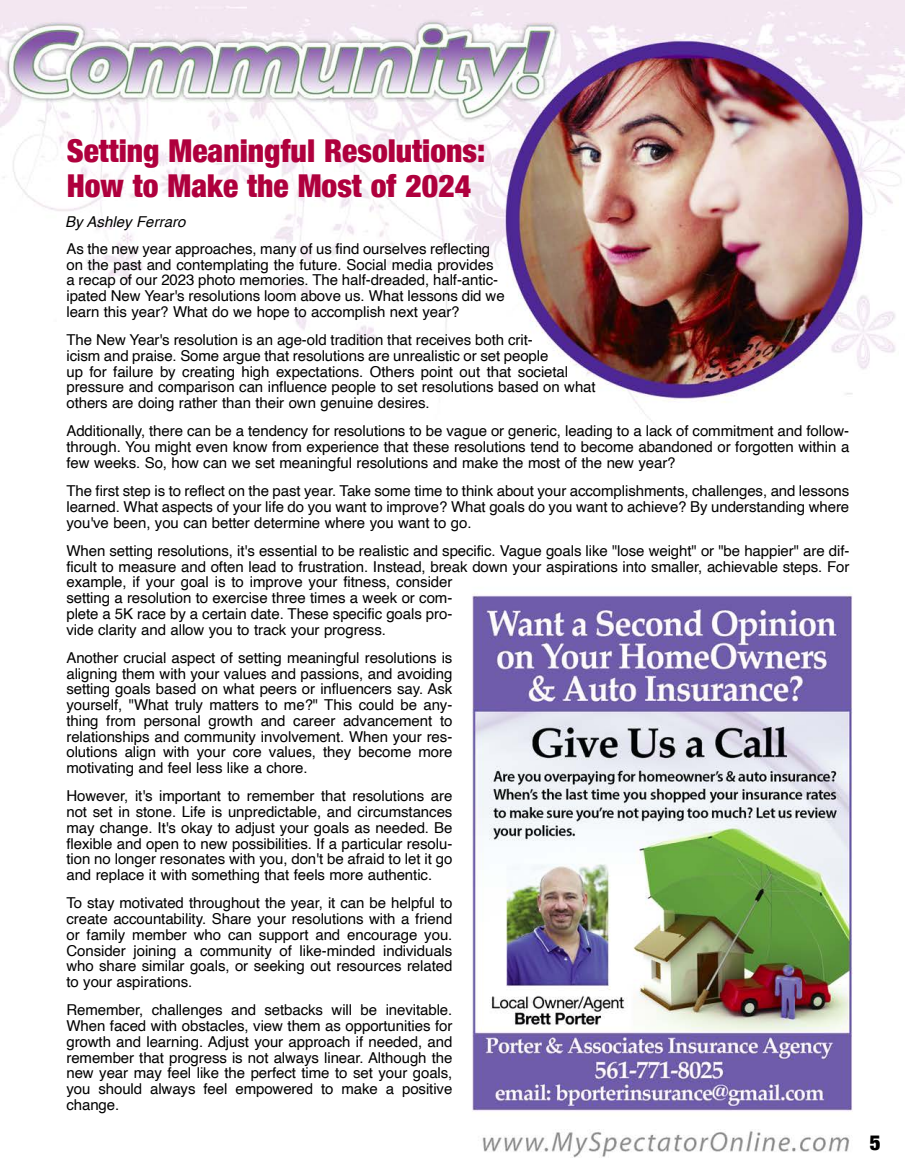
<style>
.page{position:relative;width:905px;height:1175px;background:#fff}
.page>*{position:absolute;margin:0;border:0;box-sizing:border-box;transform-origin:0 0}
.t1{font:900 condensed 31.5px/34.2px "Helvetica Neue";color:#af003d}
.t2{font:900 condensed 21px "Helvetica Neue";color:#000}
.t3{font:15px/15.8px "Helvetica";letter-spacing:-.005em;color:#000;text-align:justify}
.t4{font:italic 15px "Helvetica";color:#000}
</style>
<div class="page">
<img style="left:0;top:0;width:904px;height:1158px">
<h1 class="t1" style="left:67px;top:134px;width:420px">Setting Meaningful Resolutions:<br>How to Make the Most of 2024</h1>
<p class="t4" style="left:65px;top:215px;width:122px">By Ashley Ferraro</p>
<p class="t3" style="left:66px;top:242px;width:440px;text-align:left">As the new year approaches, many of us find ourselves reflecting on the past and contemplating the future. Social media provides a recap of our 2023 photo memories. The half-dreaded, half-antic&shy;ipated New Year's resolutions loom above us. What lessons did we learn this year? What do we hope to accomplish next year?</p>
<p class="t3" style="left:66px;top:333px;width:530px;text-align:left">The New Year's resolution is an age-old tradition that receives both crit-<br>icism and praise. Some argue that resolutions are unrealistic or set people<br>up for failure by creating high expectations. Others point out that societal pressure and comparison can influence people to set resolutions based on what others are doing rather than their own genuine desires.</p>
<p class="t3" style="left:66px;top:424px;width:784px">Additionally, there can be a tendency for resolutions to be vague or generic, leading to a lack of commitment and follow&shy;through. You might even know from experience that these resolutions tend to become abandoned or forgotten within a few weeks. So, how can we set meaningful resolutions and make the most of the new year?</p>
<p class="t3" style="left:66px;top:484px;width:784px">The first step is to reflect on the past year. Take some time to think about your accomplishments, challenges, and lessons learned. What aspects of your life do you want to improve? What goals do you want to achieve? By understanding where you've been, you can better determine where you want to go.</p>
<p class="t3" style="left:66px;top:544px;width:784px;text-align:left">When setting resolutions, it's essential to be realistic and specific. Vague goals like "lose weight" or "be happier" are dif&shy;ficult to measure and often lead to frustration. Instead, break down your aspirations into smaller, achievable steps. For example, if your goal is to improve your fitness, consider<br>setting a resolution to exercise three times a week or com-<br>plete a 5K race by a certain date. These specific goals pro-<br>vide clarity and allow you to track your progress.</p>
<p class="t3" style="left:66px;top:651px;width:387px">Another crucial aspect of setting meaningful resolutions is aligning them with your values and passions, and avoiding setting goals based on what peers or influencers say. Ask yourself, "What truly matters to me?" This could be any&shy;thing from personal growth and career advancement to relationships and community involvement. When your res&shy;olutions align with your core values, they become more motivating and feel less like a chore.</p>
<p class="t3" style="left:66px;top:789px;width:387px">However, it's important to remember that resolutions are not set in stone. Life is unpredictable, and circumstances may change. It's okay to adjust your goals as needed. Be flexible and open to new possibilities. If a particular resolu&shy;tion no longer resonates with you, don't be afraid to let it go and replace it with something that feels more authentic.</p>
<p class="t3" style="left:66px;top:896px;width:387px">To stay motivated throughout the year, it can be helpful to create accountability. Share your resolutions with a friend or family member who can support and encourage you.<br>Consider joining a community of like-minded individuals who share similar goals, or seeking out resources related to your aspirations.</p>
<p class="t3" style="left:66px;top:1003px;width:387px">Remember, challenges and setbacks will be inevitable.<br>When faced with obstacles, view them as opportunities for growth and learning. Adjust your approach if needed, and remember that progress is not always linear. Although the new year may feel like the perfect time to set your goals, you should always feel empowered to make a positive change.</p>
<h2 class="t2" style="left:869px;top:1129px;width:12px">5</h2>
</div>
